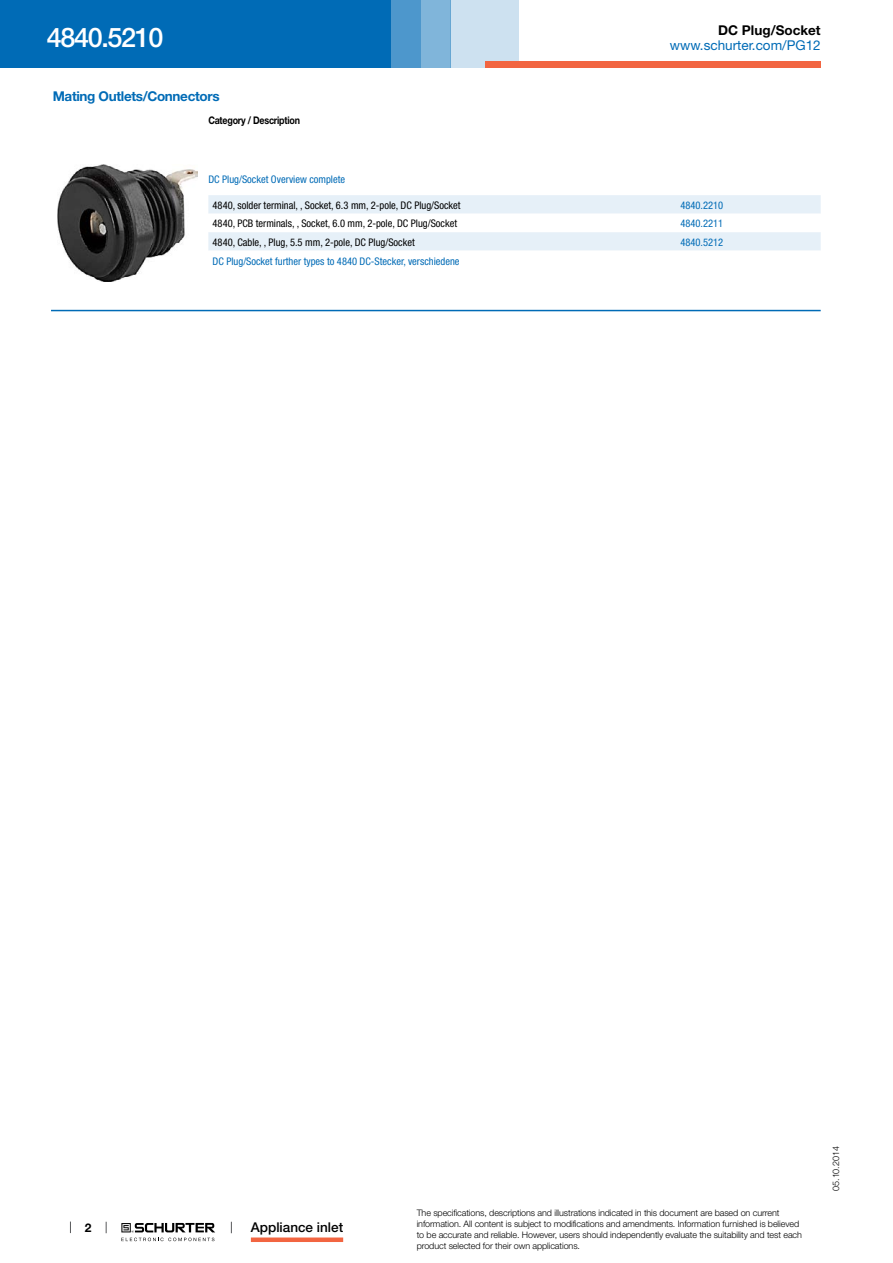
<style>
.page{position:relative;width:893px;height:1263px;background:#fff}
.page>*{position:absolute;margin:0;border:0;box-sizing:border-box;transform-origin:0 0}
.t1{font:500 27px "Helvetica Neue LT";letter-spacing:-.05em;color:#fff}
.t2{font:700 13.5px "Helvetica Neue LT";letter-spacing:-.025em;color:#006bb6}
.t3{font:13.5px "Helvetica Neue LT";color:#006bb6}
.t4{font:500 13.5px "Helvetica Neue LT";color:#000}
.t5{font:700 13.5px "Helvetica Neue LT";color:#000}
.t6{font:700 12px "Helvetica Neue LT";color:#000}
.t7{font:condensed 10.5px "Helvetica Neue LT";color:#000}
.t8{font:condensed 10.5px "Helvetica Neue LT";color:#006bb6}
.t9{font:700 10.5px "Helvetica Neue LT";letter-spacing:-.025em;color:#000;scale:.85 1}
.t10{font:300 9px/10.8px "Helvetica Neue LT";letter-spacing:-.01em;color:#000}
</style>
<div class="page">
<svg style="left:70px;top:1221px;width:1px;height:12px"></svg>
<svg style="left:121px;top:1223px;width:94px;height:18px"></svg>
<div style="left:0;top:0;width:391px;height:68px;background:#006bb6"></div>
<div style="left:421px;top:0;width:30px;height:68px;background:#80b5da"></div>
<div style="left:391px;top:0;width:30px;height:68px;background:#4d97cc"></div>
<div style="left:451px;top:0;width:68px;height:68px;background:#cde1f0"></div>
<div style="left:485px;top:62px;width:336px;height:6px;background:#f26541"></div>
<div style="left:251px;top:1237px;width:92px;height:5px;background:#f26541"></div>
<img style="left:57px;top:164px;width:141px;height:117px">
<svg style="left:208px;top:195px;width:613px;height:56px"></svg>
<hr style="left:51px;top:310px;width:770px;height:1px;background:#006bb6">
<h1 class="t1" style="left:47px;top:21px;width:118px">4840.5210</h1>
<h2 class="t2" style="left:53px;top:88px;width:168px">Mating Outlets/Connectors</h2>
<p class="t9" style="left:208px;top:114px;width:109px">Category / Description</p>
<h2 class="t5" style="left:718px;top:22px;width:104px">DC Plug/Socket</h2>
<h2 class="t3" style="left:670px;top:37px;width:152px">www.schurter.com/PG12</h2>
<p class="t8" style="left:208px;top:173px;width:138px">DC Plug/Socket Overview complete</p>
<p class="t7" style="left:213px;top:199px;width:250px">4840, solder terminal, , Socket, 6.3 mm, 2-pole, DC Plug/Socket</p>
<p class="t8" style="left:680px;top:199px;width:44px">4840.2210</p>
<p class="t7" style="left:213px;top:217px;width:246px">4840, PCB terminals, , Socket, 6.0 mm, 2-pole, DC Plug/Socket</p>
<p class="t8" style="left:680px;top:217px;width:44px">4840.2211</p>
<p class="t7" style="left:213px;top:236px;width:204px">4840, Cable, , Plug, 5.5 mm, 2-pole, DC Plug/Socket</p>
<p class="t8" style="left:680px;top:236px;width:44px">4840.5212</p>
<p class="t8" style="left:213px;top:255px;width:248px">DC Plug/Socket further types to 4840 DC-Stecker, verschiedene</p>
<h3 class="t6" style="left:85px;top:1220px;width:8px">2</h3>
<h2 class="t4" style="left:251px;top:1219px;width:94px">Appliance inlet</h2>
<p class="t10" style="left:417px;top:1207px;width:387px">The specifications, descriptions and illustrations indicated in this document are based on current information. All content is subject to modifications and amendments. Information furnished is believed to be accurate and reliable. However, users should independently evaluate the suitability and test each product selected for their own applications.</p>
<p class="t10" style="left:830px;top:1191px;width:46px;rotate:-90deg">05.10.2014</p>
</div>
